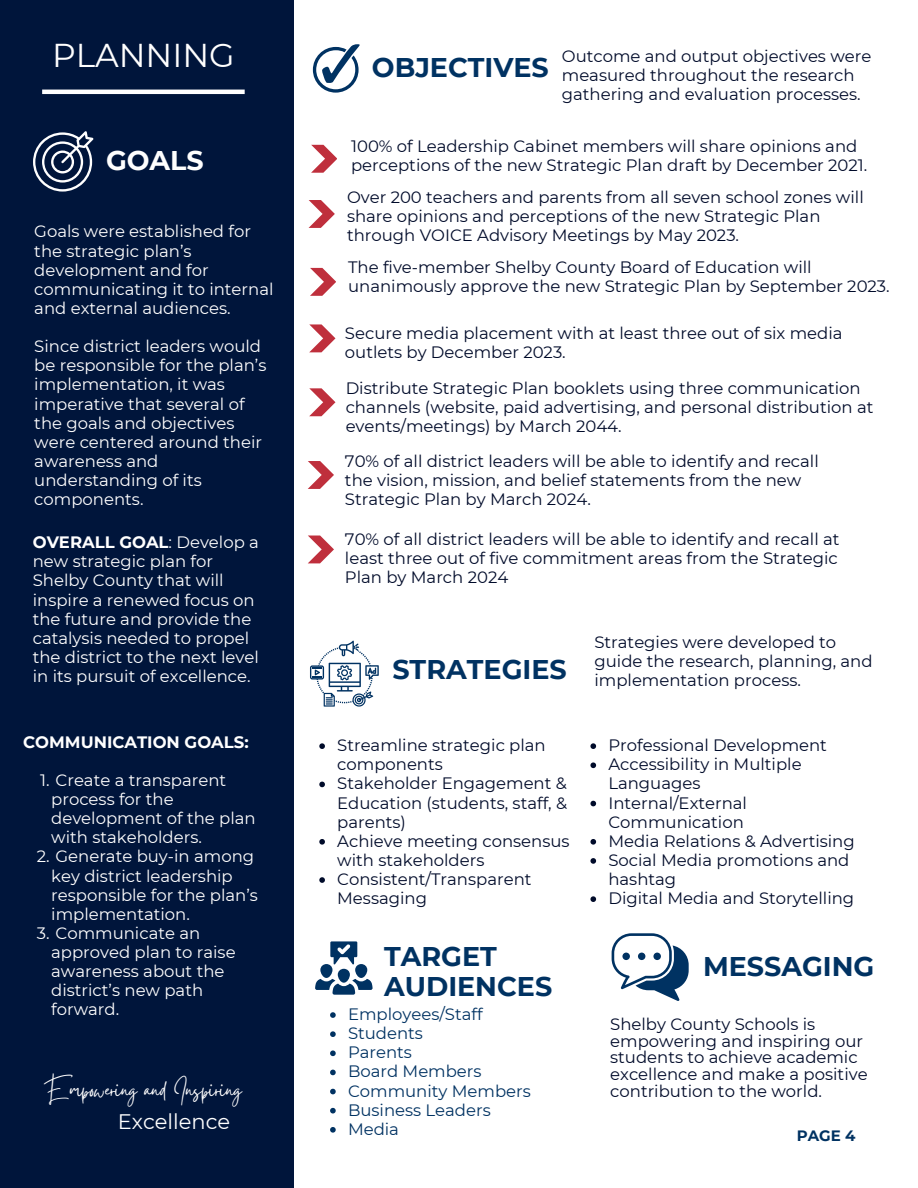
<style>
.page{position:relative;width:918px;height:1188px;background:#fff}
.page>*{position:absolute;margin:0;border:0;box-sizing:border-box;transform-origin:0 0}
.t1{font:33px "Montserrat";color:#fff}
.t2{font:700 27px/30.3px "Montserrat";color:#003262}
.t3{font:27px "Gistesy";color:#fff}
.t4{font:700 27px "Montserrat";color:#fefefe}
.t5{font:21px "Montserrat";color:#fff}
.t6{font:16.5px/19.2px "Montserrat";color:#000b2a}
.t7{font:16.5px/19.2px "Montserrat";color:#fff}
.t8{font:16.5px "Montserrat";color:#003262}
.t9{font:700 16.5px "Montserrat";color:#fff}
.t10{font:700 15px "Montserrat";color:#003262}
.s1{font-weight:700}
</style>
<div class="page">
<div style="left:0;top:0;width:293px;height:1188px;background:#00153b"></div>
<hr style="left:42px;top:90px;width:203px;height:4px;background:#fff">
<svg style="left:33px;top:131px;width:60px;height:61px"></svg>
<svg style="left:313px;top:44px;width:47px;height:49px"></svg>
<div style="left:338px;top:969px;width:12px;height:14px;background:#003262;border-radius:6px"></div>
<div style="left:320px;top:964px;width:13px;height:14px;background:#003262;border-radius:6px"></div>
<div style="left:355px;top:964px;width:12px;height:14px;background:#003262;border-radius:6px"></div>
<svg style="left:315px;top:979px;width:57px;height:15px"></svg>
<svg style="left:330px;top:941px;width:27px;height:24px"></svg>
<svg style="left:311px;top:145px;width:26px;height:28px"></svg>
<svg style="left:309px;top:200px;width:25px;height:28px"></svg>
<svg style="left:310px;top:268px;width:26px;height:28px"></svg>
<svg style="left:310px;top:641px;width:69px;height:66px"></svg>
<svg style="left:308px;top:461px;width:26px;height:28px"></svg>
<svg style="left:308px;top:536px;width:26px;height:27px"></svg>
<svg style="left:330px;top:1012px;width:6px;height:6px"></svg>
<svg style="left:330px;top:1031px;width:6px;height:6px"></svg>
<svg style="left:330px;top:1050px;width:6px;height:6px"></svg>
<svg style="left:330px;top:1070px;width:6px;height:5px"></svg>
<svg style="left:330px;top:1089px;width:6px;height:5px"></svg>
<svg style="left:330px;top:1108px;width:6px;height:5px"></svg>
<svg style="left:330px;top:1127px;width:6px;height:6px"></svg>
<svg style="left:319px;top:743px;width:6px;height:6px"></svg>
<svg style="left:319px;top:782px;width:6px;height:5px"></svg>
<svg style="left:319px;top:839px;width:6px;height:6px"></svg>
<svg style="left:319px;top:877px;width:6px;height:6px"></svg>
<svg style="left:590px;top:743px;width:6px;height:6px"></svg>
<svg style="left:590px;top:762px;width:6px;height:6px"></svg>
<svg style="left:590px;top:801px;width:6px;height:5px"></svg>
<svg style="left:590px;top:839px;width:6px;height:6px"></svg>
<svg style="left:590px;top:858px;width:6px;height:6px"></svg>
<svg style="left:590px;top:896px;width:6px;height:6px"></svg>
<svg style="left:612px;top:933px;width:77px;height:68px"></svg>
<svg style="left:309px;top:324px;width:26px;height:28px"></svg>
<svg style="left:309px;top:388px;width:26px;height:28px"></svg>
<p class="t1" style="left:52px;top:35px;width:184px">PLANNING</p>
<h4 class="t4" style="left:106px;top:144px;width:99px">GOALS</h4>
<p class="t7" style="left:34px;top:222px;width:241px">Goals were established for the strategic plan’s development and for communicating it to internal and external audiences.</p>
<p class="t7" style="left:34px;top:337px;width:234px">Since district leaders would be responsible for the plan’s implementation, it was imperative that several of the goals and objectives were centered around their awareness and understanding of its components.</p>
<h5 class="t7" style="left:33px;top:533px;width:228px"><span class="s1">OVERALL GOAL</span>: Develop a new strategic plan for<br>Shelby County that will inspire a renewed focus on the future and provide the catalysis needed to propel the district to the next level in its pursuit of excellence.</h5>
<p class="t2" style="left:372px;top:52px;width:178px">OBJECTIVES</p>
<p class="t6" style="left:562px;top:47px;width:311px">Outcome and output objectives were measured throughout the research gathering and evaluation processes.</p>
<h1 class="t6" style="left:351px;top:137px;width:518px">100% of Leadership Cabinet members will share opinions and perceptions of the new Strategic Plan draft by December 2021.</h1>
<p class="t6" style="left:347px;top:187px;width:518px">Over 200 teachers and parents from all seven school zones will share opinions and perceptions of the new Strategic Plan through VOICE Advisory Meetings by May 2023.</p>
<h2 class="t6" style="left:348px;top:258px;width:543px">The five-member Shelby County Board of Education will unanimously approve the new Strategic Plan by September 2023.</h2>
<p class="t6" style="left:345px;top:324px;width:499px">Secure media placement with at least three out of six media outlets by December 2023.</p>
<p class="t6" style="left:346px;top:378px;width:529px">Distribute Strategic Plan booklets using three communication channels (website, paid advertising, and personal distribution at events/meetings) by March 2044.</p>
<p class="t6" style="left:345px;top:452px;width:475px">70% of all district leaders will be able to identify and recall the vision, mission, and belief statements from the new<br>Strategic Plan by March 2024.</p>
<p class="t6" style="left:345px;top:529px;width:496px;text-align:justify">70% of all district leaders will be able to identify and recall at least three out of five commitment areas from the Strategic Plan by March 2024</p>
<p class="t2" style="left:392px;top:655px;width:176px">STRATEGIES</p>
<p class="t6" style="left:594px;top:633px;width:280px">Strategies were developed to guide the research, planning, and implementation process.</p>
<p class="t9" style="left:23px;top:732px;width:227px">COMMUNICATION GOALS:</p>
<p class="t7" style="left:51px;top:770px;width:206px;text-indent:-11px">1. Create a transparent process for the development of the plan with stakeholders.</p>
<p class="t7" style="left:51px;top:847px;width:208px;text-indent:-15px">2. Generate buy-in among key district leadership responsible for the plan’s implementation.</p>
<h3 class="t7" style="left:51px;top:923px;width:186px;text-indent:-14px">3. Communicate an approved plan to raise awareness about the district’s new path forward.</h3>
<p class="t6" style="left:608px;top:736px;width:220px">Professional Development</p>
<p class="t6" style="left:608px;top:755px;width:195px">Accessibility in Multiple<br>Languages</p>
<p class="t6" style="left:608px;top:793px;width:140px">Internal/External<br>Communication</p>
<p class="t6" style="left:608px;top:831px;width:248px">Media Relations &amp; Advertising</p>
<p class="t6" style="left:608px;top:850px;width:243px">Social Media promotions and hashtag</p>
<p class="t6" style="left:608px;top:889px;width:247px">Digital Media and Storytelling</p>
<p class="t6" style="left:337px;top:736px;width:210px">Streamline strategic plan components</p>
<p class="t6" style="left:337px;top:774px;width:231px;text-align:justify">Stakeholder Engagement &amp; Education (students, staff, &amp; parents)</p>
<p class="t6" style="left:337px;top:831px;width:234px">Achieve meeting consensus with stakeholders</p>
<h2 class="t6" style="left:337px;top:870px;width:196px">Consistent/Transparent<br>Messaging</h2>
<p class="t2" style="left:384px;top:941px;width:170px">TARGET<br>AUDIENCES</p>
<p class="t8" style="left:348px;top:1004px;width:136px">Employees/Staff</p>
<p class="t8" style="left:348px;top:1023px;width:76px">Students</p>
<p class="t8" style="left:348px;top:1042px;width:66px">Parents</p>
<p class="t8" style="left:348px;top:1062px;width:135px">Board Members</p>
<p class="t8" style="left:348px;top:1081px;width:184px">Community Members</p>
<p class="t8" style="left:348px;top:1100px;width:144px">Business Leaders</p>
<p class="t8" style="left:348px;top:1119px;width:53px">Media</p>
<p class="t2" style="left:703px;top:951px;width:173px">MESSAGING</p>
<p class="t6" style="left:610px;top:1015px;width:259px;line-height:16.8px">Shelby County Schools is empowering and inspiring our students to achieve academic excellence and make a positive</p>
<p class="t3" style="left:45px;top:1071px;width:198px">Empowering and Inspiring</p>
<p class="t6" style="left:610px;top:1082px;width:213px">contribution to the world.</p>
<p class="t5" style="left:118px;top:1108px;width:114px">Excellence</p>
<h2 class="t10" style="left:797px;top:1127px;width:60px">PAGE 4</h2>
</div>
